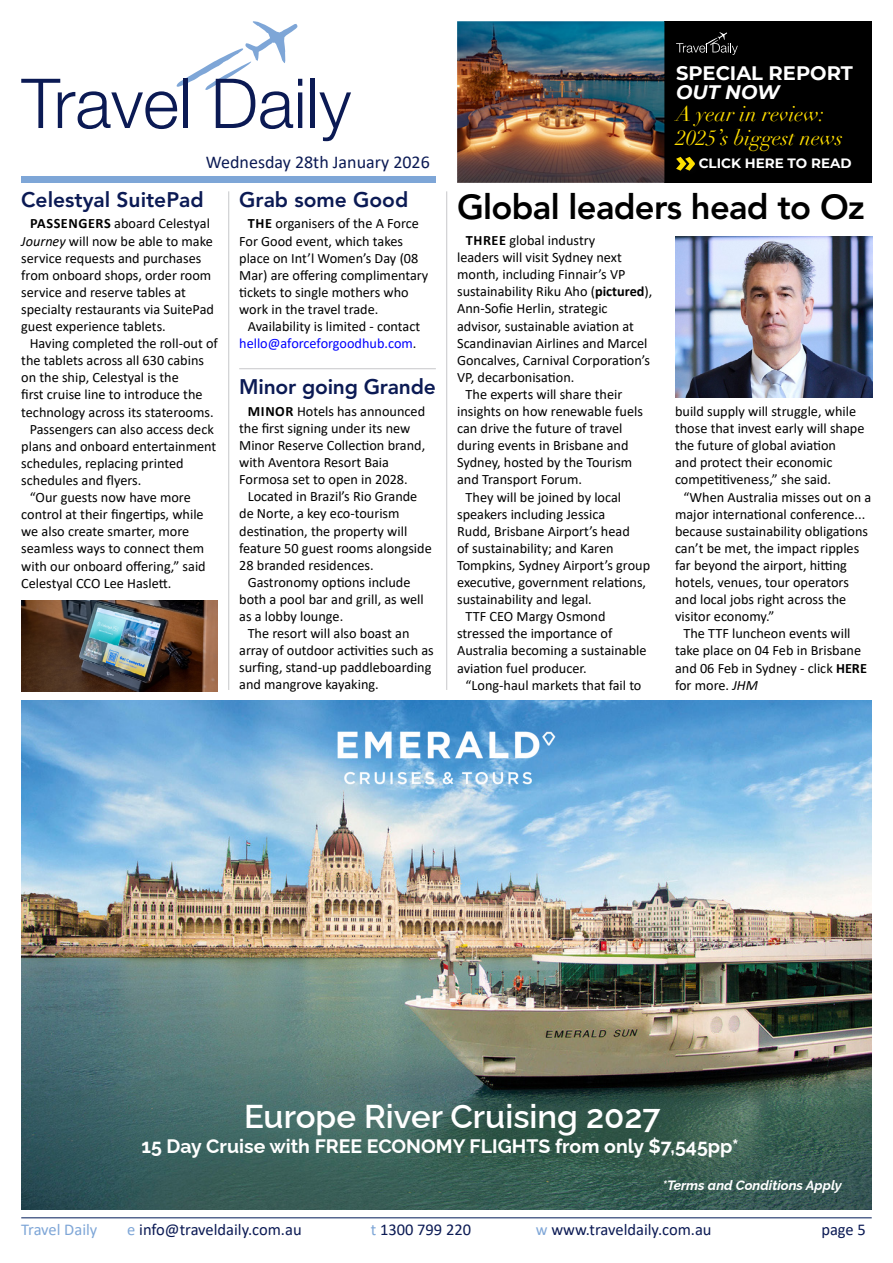
<style>
.page{position:relative;width:893px;height:1263px;background:#fff}
.page>*{position:absolute;margin:0;border:0;box-sizing:border-box;transform-origin:0 0}
.t1{font:800 34.5px "Avenir";letter-spacing:-.02em;color:#000}
.t2{font:600 33px "Raleway";color:#fff}
.t3{font:800 21px "Avenir";color:#0b1a54}
.t4{font:italic 21px/24.6px "Didot";color:#ffdf00}
.t5{font:700 19.5px "Raleway";color:#fff}
.t6{font:700 19.5px "Montserrat";color:#fff}
.t7{font:italic 700 19.5px "Montserrat";letter-spacing:-.005em;color:#fff}
.t8{font:18px "Calibri";color:#0b1a54}
.t9{font:16.5px "Calibri";color:#0b1a54}
.t10{font:16.5px "Calibri";color:#7ea6d7}
.t11{font:14.25px "Calibri";color:#000}
.t12{font:14.25px "Calibri";color:#00f}
.t13{font:italic 700 13.5px "Raleway";color:#fff}
.t14{font:700 13.5px "Montserrat";color:#fff}
.s1{font-weight:700}
.s2{font-style:italic}
.s3{color:#000}
.s4{color:#7ea6d7}
</style>
<div class="page">
<hr style="left:21px;top:1217px;width:851px;height:1px;background:#001b58">
<div style="left:21px;top:176px;width:415px;height:7px;background:#7ea6d7"></div>
<svg style="left:21px;top:21px;width:281px;height:108px"></svg>
<hr style="left:311px;top:79px;width:4px;height:49px;background:#0b1a54">
<svg style="left:319px;top:92px;width:32px;height:49px"></svg>
<img style="left:675px;top:236px;width:197px;height:162px">
<img style="left:21px;top:700px;width:850px;height:509px">
<img style="left:311px;top:706px;width:270px;height:104px">
<div style="left:664px;top:21px;width:208px;height:162px;background:#000"></div>
<img style="left:457px;top:21px;width:207px;height:162px">
<svg style="left:676px;top:157px;width:19px;height:14px"></svg>
<svg style="left:676px;top:32px;width:62px;height:23px"></svg>
<hr style="left:239px;top:368px;width:197px;height:1px;background:#c7c8ca">
<hr style="left:446px;top:191px;width:1px;height:499px;background:#c7c8ca">
<hr style="left:228px;top:191px;width:1px;height:499px;background:#c7c8ca">
<img style="left:21px;top:600px;width:197px;height:91px">
<p class="t8" style="left:206px;top:149px;width:225px">Wednesday 28th January 2026</p>
<h3 class="t3" style="left:21px;top:187px;width:184px">Celestyal SuitePad</h3>
<p class="t11" style="left:30px;top:214px;width:181px"><span class="s1">PASSENGERS</span> aboard Celestyal</p>
<p class="t11" style="left:21px;top:231px;width:193px"><span class="s2">Journey</span> will now be able to make</p>
<p class="t11" style="left:21px;top:248px;width:182px">service requests and purchases</p>
<p class="t11" style="left:21px;top:265px;width:192px">from onboard shops, order room</p>
<p class="t11" style="left:21px;top:282px;width:166px">service and reserve tables at</p>
<p class="t11" style="left:21px;top:299px;width:194px">specialty restaurants via SuitePad</p>
<p class="t11" style="left:21px;top:316px;width:146px">guest experience tablets.</p>
<p class="t11" style="left:30px;top:334px;width:190px">Having completed the roll-out of</p>
<p class="t11" style="left:21px;top:351px;width:184px">the tablets across all 630 cabins</p>
<p class="t11" style="left:21px;top:368px;width:159px">on the ship, Celestyal is the</p>
<p class="t11" style="left:21px;top:385px;width:183px">first cruise line to introduce the</p>
<p class="t11" style="left:21px;top:402px;width:194px">technology across its staterooms.</p>
<p class="t11" style="left:30px;top:419px;width:186px">Passengers can also access deck</p>
<p class="t11" style="left:21px;top:436px;width:197px">plans and onboard entertainment</p>
<p class="t11" style="left:21px;top:453px;width:164px">schedules, replacing printed</p>
<p class="t11" style="left:21px;top:470px;width:122px">schedules and flyers.</p>
<p class="t11" style="left:30px;top:487px;width:163px">“Our guests now have more</p>
<p class="t11" style="left:21px;top:505px;width:184px">control at their fingertips, while</p>
<p class="t11" style="left:21px;top:522px;width:170px">we also create smarter, more</p>
<p class="t11" style="left:21px;top:539px;width:184px">seamless ways to connect them</p>
<p class="t11" style="left:21px;top:556px;width:186px">with our onboard offering,” said</p>
<p class="t11" style="left:21px;top:573px;width:152px">Celestyal CCO Lee Haslett.</p>
<h3 class="t3" style="left:239px;top:187px;width:171px">Grab some Good</h3>
<p class="t11" style="left:248px;top:214px;width:172px"><span class="s1">THE</span> organisers of the A Force</p>
<p class="t11" style="left:239px;top:231px;width:165px">For Good event, which takes</p>
<p class="t11" style="left:239px;top:248px;width:181px">place on Int’l Women’s Day (08</p>
<p class="t11" style="left:239px;top:265px;width:191px">Mar) are offering complimentary</p>
<p class="t11" style="left:239px;top:282px;width:171px">tickets to single mothers who</p>
<p class="t11" style="left:239px;top:299px;width:141px">work in the travel trade.</p>
<p class="t11" style="left:248px;top:316px;width:174px">Availability is limited - contact</p>
<p class="t12" style="left:239px;top:334px;width:179px">hello@aforceforgoodhub.com<span class="s3">.</span></p>
<h3 class="t3" style="left:239px;top:375px;width:198px">Minor going Grande</h3>
<p class="t11" style="left:248px;top:401px;width:179px"><span class="s1">MI NOR</span> Hotels has announced</p>
<p class="t11" style="left:239px;top:418px;width:173px">the first signing under its new</p>
<p class="t11" style="left:239px;top:435px;width:188px">Minor Reserve Collection brand,</p>
<p class="t11" style="left:239px;top:452px;width:151px">with Aventora Resort Baia</p>
<p class="t11" style="left:239px;top:470px;width:170px">Formosa set to open in 2028.</p>
<p class="t11" style="left:248px;top:487px;width:171px">Located in Brazil’s Rio Grande</p>
<p class="t11" style="left:239px;top:504px;width:162px">de Norte, a key eco-tourism</p>
<p class="t11" style="left:239px;top:521px;width:170px">destination, the property will</p>
<p class="t11" style="left:239px;top:538px;width:194px">feature 50 guest rooms alongside</p>
<p class="t11" style="left:239px;top:555px;width:136px">28 branded residences.</p>
<p class="t11" style="left:248px;top:572px;width:164px">Gastronomy options include</p>
<p class="t11" style="left:239px;top:589px;width:186px">both a pool bar and grill, as well</p>
<p class="t11" style="left:239px;top:606px;width:106px">as a lobby lounge.</p>
<p class="t11" style="left:248px;top:623px;width:163px">The resort will also boast an</p>
<p class="t11" style="left:239px;top:641px;width:196px">array of outdoor activities such as</p>
<p class="t11" style="left:239px;top:658px;width:194px">surfing, stand-up paddleboarding</p>
<p class="t11" style="left:239px;top:675px;width:141px">and mangrove kayaking.</p>
<h3 class="t6" style="left:676px;top:59px;width:178px">SPECIAL REPORT</h3>
<h3 class="t7" style="left:676px;top:78px;width:105px">OUT NOW</h3>
<h3 class="t4" style="left:676px;top:101px;width:168px">A year in review:<br>2025’s biggest news</h3>
<p class="t14" style="left:699px;top:153px;width:154px">CLICK HERE TO READ</p>
<h1 class="t1" style="left:457px;top:187px;width:409px">Global leaders head to Oz</h1>
<p class="t11" style="left:466px;top:230px;width:131px"><span class="s1">THREE</span> global industry</p>
<p class="t11" style="left:457px;top:247px;width:166px">leaders will visit Sydney next</p>
<p class="t11" style="left:457px;top:265px;width:170px">month, including Finnair’s VP</p>
<p class="t11" style="left:457px;top:282px;width:197px">sustainability Riku Aho (<span class="s1">PICTURED</span>),</p>
<p class="t11" style="left:457px;top:299px;width:152px">Ann-Sofie Herlin, strategic</p>
<p class="t11" style="left:457px;top:316px;width:178px">advisor, sustainable aviation at</p>
<p class="t11" style="left:457px;top:333px;width:192px">Scandinavian Airlines and Marcel</p>
<p class="t11" style="left:457px;top:350px;width:195px">Goncalves, Carnival Corporation’s</p>
<p class="t11" style="left:457px;top:367px;width:119px">VP, decarbonisation.</p>
<p class="t11" style="left:466px;top:384px;width:158px">The experts will share their</p>
<p class="t11" style="left:457px;top:401px;width:187px">insights on how renewable fuels</p>
<p class="t11" style="left:457px;top:418px;width:167px">can drive the future of travel</p>
<p class="t11" style="left:457px;top:436px;width:173px">during events in Brisbane and</p>
<p class="t11" style="left:457px;top:453px;width:177px">Sydney, hosted by the Tourism</p>
<p class="t11" style="left:457px;top:470px;width:126px">and Transport Forum.</p>
<p class="t11" style="left:466px;top:487px;width:157px">They will be joined by local</p>
<p class="t11" style="left:457px;top:504px;width:150px">speakers including Jessica</p>
<p class="t11" style="left:457px;top:521px;width:174px">Rudd, Brisbane Airport’s head</p>
<p class="t11" style="left:457px;top:538px;width:158px">of sustainability; and Karen</p>
<p class="t11" style="left:457px;top:555px;width:195px">Tompkins, Sydney Airport’s group</p>
<p class="t11" style="left:457px;top:572px;width:190px">executive, government relations,</p>
<p class="t11" style="left:457px;top:589px;width:136px">sustainability and legal.</p>
<p class="t11" style="left:466px;top:607px;width:141px">TTF CEO Margy Osmond</p>
<p class="t11" style="left:457px;top:624px;width:157px">stressed the importance of</p>
<p class="t11" style="left:457px;top:641px;width:191px">Australia becoming a sustainable</p>
<p class="t11" style="left:457px;top:658px;width:131px">aviation fuel producer.</p>
<p class="t11" style="left:466px;top:675px;width:177px">“Long-haul markets that fail to</p>
<p class="t11" style="left:675px;top:401px;width:183px">build supply will struggle, while</p>
<p class="t11" style="left:675px;top:418px;width:191px">those that invest early will shape</p>
<p class="t11" style="left:675px;top:436px;width:163px">the future of global aviation</p>
<p class="t11" style="left:675px;top:453px;width:159px">and protect their economic</p>
<p class="t11" style="left:675px;top:470px;width:158px">competitiveness,” she said.</p>
<p class="t11" style="left:684px;top:487px;width:189px">“When Australia misses out on a</p>
<p class="t11" style="left:675px;top:504px;width:192px">major international conference...</p>
<p class="t11" style="left:675px;top:521px;width:195px">because sustainability obligations</p>
<p class="t11" style="left:675px;top:538px;width:186px">can’t be met, the impact ripples</p>
<p class="t11" style="left:675px;top:555px;width:173px">far beyond the airport, hitting</p>
<p class="t11" style="left:675px;top:572px;width:175px">hotels, venues, tour operators</p>
<p class="t11" style="left:675px;top:589px;width:173px">and local jobs right across the</p>
<p class="t11" style="left:675px;top:607px;width:101px">visitor economy.”</p>
<p class="t11" style="left:684px;top:624px;width:168px">The TTF luncheon events will</p>
<p class="t11" style="left:675px;top:641px;width:188px">take place on 04 Feb in Brisbane</p>
<p class="t11" style="left:675px;top:658px;width:170px">and 06 Feb in Sydney - click <span class="s1">HERE</span></p>
<p class="t11" style="left:675px;top:675px;width:84px">for more. <span class="s2">JHM</span></p>
<h2 class="t2" style="left:244px;top:1090px;width:418px">Europe River Cruising 2027</h2>
<h3 class="t5" style="left:141px;top:1131px;width:599px">15 Day Cruise with FREE ECONOMY FLIGHTS from only $7,545pp*</h3>
<p class="t13" style="left:662px;top:1174px;width:181px">*Terms and Conditions Apply</p>
<p class="t10" style="left:21px;top:1218px;width:78px">Travel Daily</p>
<p class="t9" style="left:127px;top:1218px;width:176px"><span class="s4">e</span> info@traveldaily.com.au</p>
<p class="t9" style="left:371px;top:1218px;width:102px"><span class="s4">t</span> 1300 799 220</p>
<p class="t9" style="left:536px;top:1218px;width:177px"><span class="s4">w</span> www.traveldaily.com.au</p>
<p class="t9" style="left:821px;top:1218px;width:46px">page 5</p>
</div>
